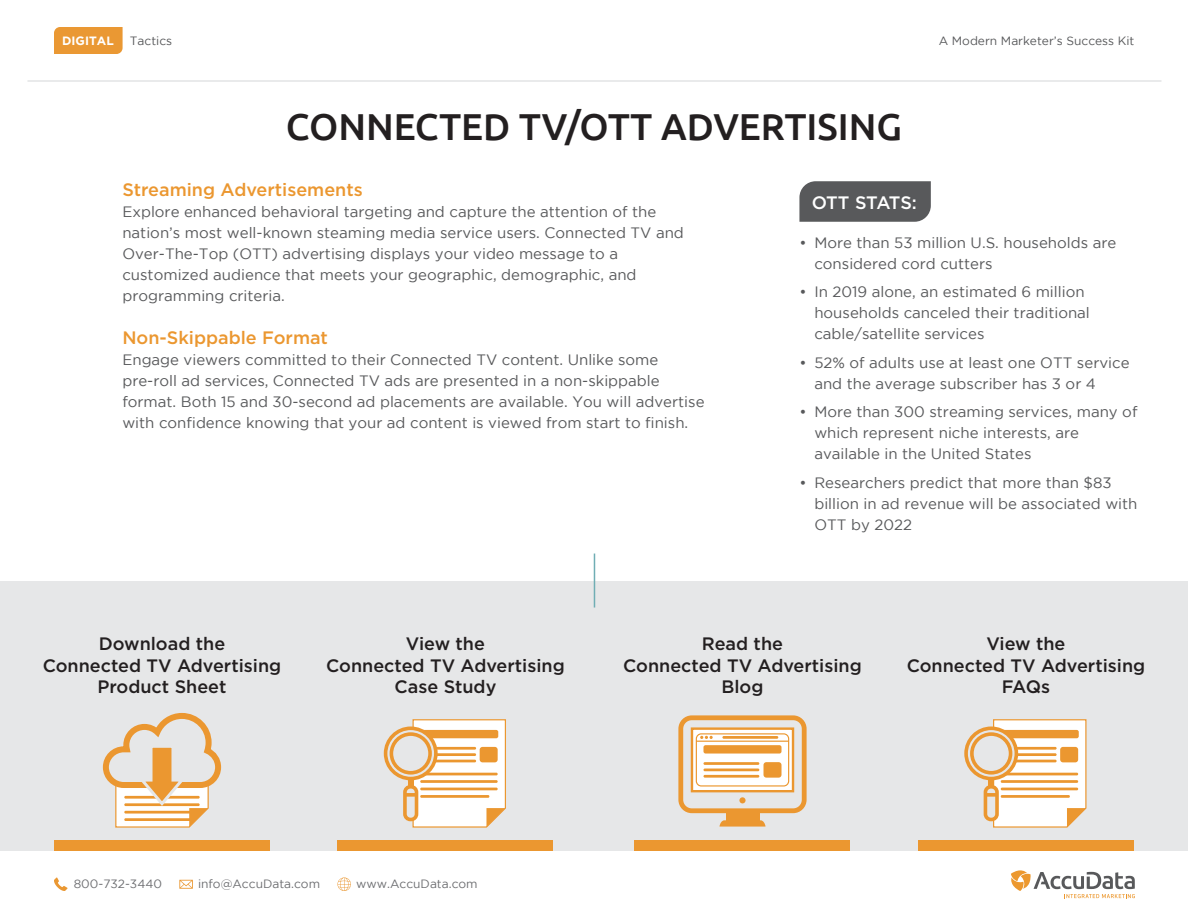
<style>
.page{position:relative;width:1188px;height:918px;background:#fff}
.page>*{position:absolute;margin:0;border:0;box-sizing:border-box;transform-origin:0 0}
.t1{font:500 37.5px "Ubuntu";color:#231f20}
.t2{font:500 18px/21.6px "Gotham HTF";color:#231f20;text-align:center}
.t3{font:500 18px "Gotham HTF";color:#eb9730}
.t4{font:500 18px "Gotham HTF";letter-spacing:-.025em;color:#fff}
.t5{font:15px/21px "Gotham";color:#58595b}
.t6{font:12px "Gotham";color:#6d6e71}
.t7{font:12px "Gotham";color:#58595b}
.t8{font:700 12px "Gotham";color:#fff}
</style>
<div class="page">
<svg style="left:337px;top:878px;width:14px;height:13px"></svg>
<svg style="left:54px;top:878px;width:14px;height:13px"></svg>
<svg style="left:179px;top:880px;width:14px;height:9px"></svg>
<svg style="left:1011px;top:870px;width:124px;height:28px"></svg>
<div style="left:0;top:581px;width:1188px;height:270px;background:#e6e7e8"></div>
<hr style="left:594px;top:554px;width:1px;height:54px;background:#70aeb4">
<div style="left:54px;top:840px;width:216px;height:11px;background:#eb9730"></div>
<svg style="left:102px;top:712px;width:120px;height:116px"></svg>
<div style="left:918px;top:840px;width:216px;height:11px;background:#eb9730"></div>
<svg style="left:992px;top:719px;width:95px;height:109px;background:#fbf3e9"></svg>
<hr style="left:1001px;top:773px;width:77px;height:2px;background:#eb9730">
<hr style="left:1001px;top:780px;width:77px;height:3px;background:#eb9730">
<hr style="left:1001px;top:788px;width:77px;height:2px;background:#eb9730">
<hr style="left:1001px;top:795px;width:69px;height:3px;background:#eb9730">
<div style="left:1001px;top:730px;width:78px;height:8px;background:#eb9730;border-radius:2px"></div>
<hr style="left:1001px;top:747px;width:56px;height:3px;background:#eb9730">
<hr style="left:1001px;top:753px;width:56px;height:3px;background:#eb9730">
<hr style="left:1001px;top:760px;width:56px;height:2px;background:#eb9730">
<div style="left:1060px;top:747px;width:18px;height:15px;background:#eb9730;border-radius:3px"></div>
<svg style="left:966px;top:728px;width:50px;height:51px"></svg>
<div style="left:964px;top:726px;width:54px;height:54px;border:4px solid #eb9730;border-radius:50%"></div>
<div style="left:972px;top:734px;width:39px;height:39px;background:#e6e7e8;border-radius:50%"></div>
<div style="left:970px;top:732px;width:42px;height:43px;border:4px solid #eb9730;border-radius:50%"></div>
<div style="left:989px;top:780px;width:5px;height:10px;background:#eb9730"></div>
<div style="left:985px;top:787px;width:12px;height:32px;background:#e6e7e8;border-radius:5px"></div>
<div style="left:984px;top:785px;width:15px;height:36px;border:4px solid #eb9730;border-radius:5px"></div>
<svg style="left:985px;top:793px;width:12px;height:4px"></svg>
<div style="left:338px;top:840px;width:216px;height:11px;background:#eb9730"></div>
<svg style="left:412px;top:719px;width:94px;height:109px;background:#fcf3e9"></svg>
<hr style="left:420px;top:773px;width:78px;height:2px;background:#eb9730">
<hr style="left:420px;top:780px;width:78px;height:3px;background:#eb9730">
<hr style="left:420px;top:788px;width:78px;height:2px;background:#eb9730">
<hr style="left:420px;top:795px;width:69px;height:3px;background:#eb9730">
<div style="left:420px;top:730px;width:78px;height:8px;background:#eb9730;border-radius:2px"></div>
<hr style="left:420px;top:747px;width:56px;height:3px;background:#eb9730">
<hr style="left:420px;top:753px;width:56px;height:3px;background:#eb9730">
<hr style="left:420px;top:760px;width:56px;height:2px;background:#eb9730">
<div style="left:480px;top:747px;width:18px;height:15px;background:#eb9730;border-radius:3px"></div>
<svg style="left:386px;top:728px;width:50px;height:51px"></svg>
<div style="left:384px;top:726px;width:54px;height:54px;border:4px solid #eb9730;border-radius:50%"></div>
<div style="left:391px;top:734px;width:39px;height:39px;background:#e6e7e8;border-radius:50%"></div>
<div style="left:390px;top:732px;width:42px;height:43px;border:4px solid #eb9730;border-radius:50%"></div>
<div style="left:408px;top:780px;width:5px;height:10px;background:#eb9730"></div>
<div style="left:405px;top:787px;width:12px;height:32px;background:#e6e7e8;border-radius:5px"></div>
<div style="left:403px;top:785px;width:15px;height:36px;border:4px solid #eb9730;border-radius:5px"></div>
<svg style="left:405px;top:793px;width:12px;height:4px"></svg>
<div style="left:634px;top:840px;width:216px;height:11px;background:#eb9730"></div>
<div style="left:678px;top:715px;width:129px;height:98px;border:5px solid #eb9730;border-radius:11px"></div>
<div style="left:726px;top:811px;width:33px;height:10px;background:#eb9730"></div>
<svg style="left:719px;top:820px;width:47px;height:7px"></svg>
<div style="left:739px;top:797px;width:7px;height:6px;background:#eb9730;border-radius:50%"></div>
<div style="left:691px;top:727px;width:103px;height:65px;background:#fff;border:2px solid #eb9730"></div>
<div style="left:696px;top:733px;width:93px;height:54px;border:1px solid #eb9730;border-radius:5px"></div>
<hr style="left:696px;top:741px;width:93px;height:1px;background:#eb9730">
<svg style="left:700px;top:736px;width:13px;height:3px"></svg>
<hr style="left:722px;top:736px;width:56px;height:3px;background:#eb9730">
<div style="left:703px;top:745px;width:79px;height:9px;background:#eb9730;border-radius:2px"></div>
<hr style="left:703px;top:762px;width:56px;height:3px;background:#eb9730">
<hr style="left:703px;top:769px;width:56px;height:2px;background:#eb9730">
<hr style="left:703px;top:775px;width:56px;height:3px;background:#eb9730">
<div style="left:764px;top:762px;width:18px;height:16px;background:#eb9730;border-radius:3px"></div>
<svg style="left:799px;top:181px;width:132px;height:41px;background:#5e5f61"></svg>
<hr style="left:27px;top:80px;width:1134px;height:2px;background:#e6e7e8">
<div style="left:54px;top:27px;width:69px;height:27px;background:#ea9833"></div>
<p class="t8" style="left:62px;top:33px;width:53px">DIGITAL</p>
<p class="t7" style="left:130px;top:34px;width:44px">Tactics</p>
<p class="t7" style="left:939px;top:34px;width:197px">A Modern Marketer’s Success Kit</p>
<h1 class="t1" style="left:286px;top:103px;width:618px">CONNECTED TV/OTT ADVERTISING</h1>
<p class="t3" style="left:122px;top:180px;width:242px">Streaming Advertisements</p>
<p class="t5" style="left:122px;top:201px;width:563px">Explore enhanced behavioral targeting and capture the attention of the nation’s most well-known steaming media service users. Connected TV and Over-The-Top (OTT) advertising displays your video message to a customized audience that meets your geographic, demographic, and programming criteria.</p>
<p class="t3" style="left:122px;top:327px;width:207px">Non-Skippable Format</p>
<p class="t5" style="left:122px;top:349px;width:584px">Engage viewers committed to their Connected TV content. Unlike some pre-roll ad services, Connected TV ads are presented in a non-skippable format. Both 15 and 30-second ad placements are available. You will advertise with confidence knowing that your ad content is viewed from start to finish.</p>
<p class="t4" style="left:812px;top:192px;width:107px">OTT STATS:</p>
<p class="t5" style="left:814px;top:232px;width:304px;text-indent:-15px">• More than 53 million U.S. households are considered cord cutters</p>
<p class="t5" style="left:814px;top:281px;width:277px;text-indent:-15px">• In 2019 alone, an estimated 6 million households canceled their traditional cable/satellite services</p>
<p class="t5" style="left:814px;top:352px;width:317px;text-indent:-15px">• 52% of adults use at least one OTT service and the average subscriber has 3 or 4</p>
<p class="t5" style="left:814px;top:401px;width:325px;text-indent:-15px">• More than 300 streaming services, many of which represent niche interests, are available in the United States</p>
<p class="t5" style="left:814px;top:472px;width:325px;text-indent:-15px">• Researchers predict that more than $83 billion in ad revenue will be associated with<br>OTT by 2022</p>
<p class="t2" style="left:43px;top:633px;width:240px">Download the<br>Connected TV Advertising<br>Product Sheet</p>
<p class="t2" style="left:907px;top:633px;width:240px">View the<br>Connected TV Advertising<br>FAQs</p>
<p class="t2" style="left:326px;top:633px;width:240px">View the<br>Connected TV Advertising<br>Case Study</p>
<p class="t2" style="left:623px;top:633px;width:240px">Read the<br>Connected TV Advertising<br>Blog</p>
<p class="t6" style="left:74px;top:877px;width:90px">800-732-3440</p>
<p class="t6" style="left:198px;top:877px;width:124px">info@AccuData.com</p>
<p class="t6" style="left:356px;top:877px;width:123px">www.AccuData.com</p>
</div>
